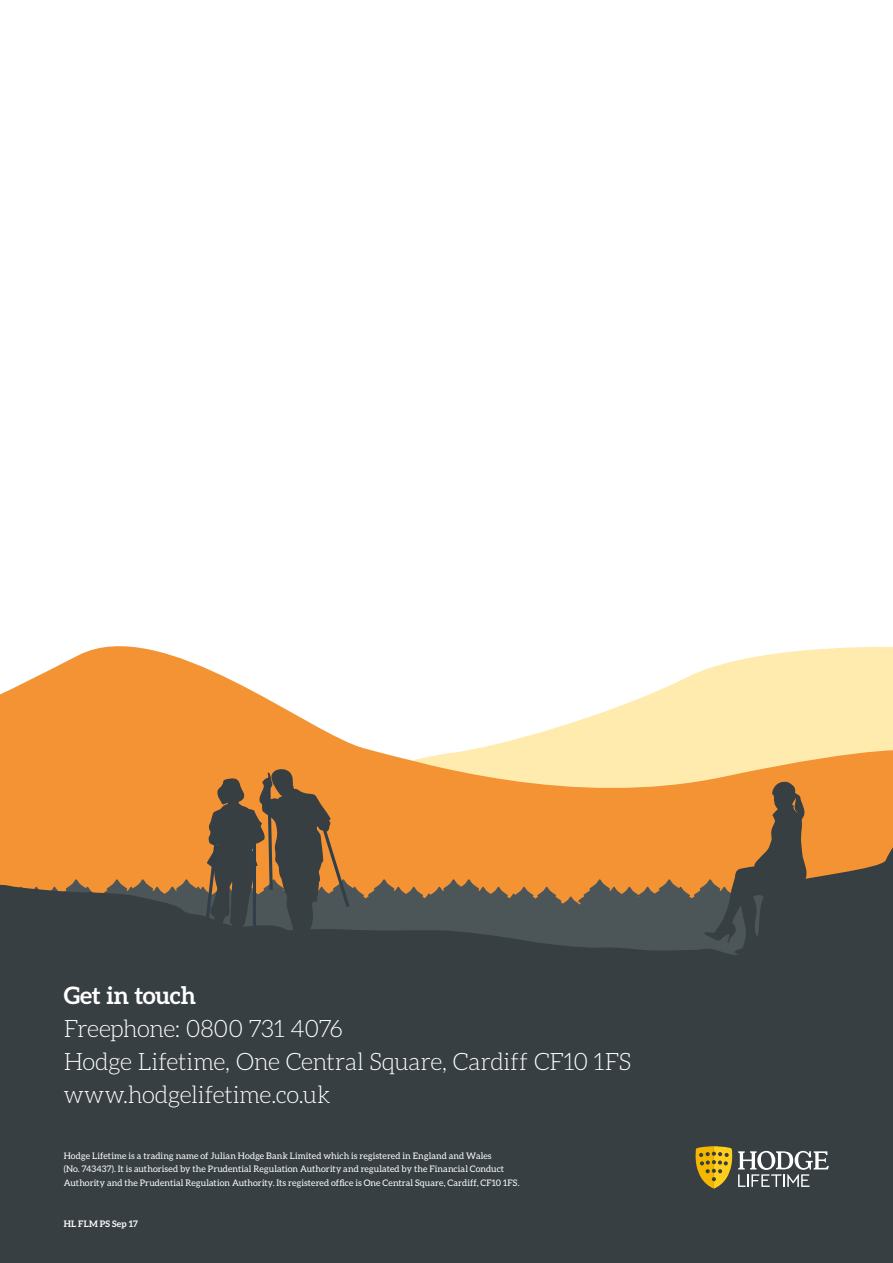
<style>
.page{position:relative;width:893px;height:1263px;background:#fff}
.page>*{position:absolute;margin:0;border:0;box-sizing:border-box;transform-origin:0 0}
.t1{font:300 24px/33px "Aleo";letter-spacing:-.015em;color:#fff}
.t2{font:700 24px "Aleo";letter-spacing:-.015em;color:#fff}
.t3{font:9px/13.5px "Aleo";letter-spacing:.015em;color:#fff}
.t4{font:700 9px "Aleo";letter-spacing:.015em;color:#fff}
</style>
<div class="page">
<svg style="left:0;top:646px;width:893px;height:180px"></svg>
<svg style="left:204px;top:768px;width:148px;height:58px;background:#9d6c39"></svg>
<svg style="left:0;top:826px;width:893px;height:437px;background:#4d4941"></svg>
<svg style="left:704px;top:781px;width:103px;height:175px;background:#81613e"></svg>
<svg style="left:695px;top:1146px;width:134px;height:42px;background:#7c7758"></svg>
<h1 class="t2" style="left:64px;top:982px;width:134px">Get in touch</h1>
<h1 class="t1" style="left:64px;top:1012px;width:569px">Freephone: 0800 731 4076<br>Hodge Lifetime, One Central Square, Cardiff CF10 1FS www.hodgelifetime.co.uk</h1>
<p class="t3" style="left:64px;top:1148px;width:457px">Hodge Lifetime is a trading name of Julian Hodge Bank Limited which is registered in England and Wales<br>(No. 743437). It is authorised by the Prudential Regulation Authority and regulated by the Financial Conduct<br>Authority and the Prudential Regulation Authority. Its registered office is One Central Square, Cardiff, CF10 1FS.</p>
<p class="t4" style="left:64px;top:1219px;width:76px">HL FLM PS Sep 17</p>
</div>
